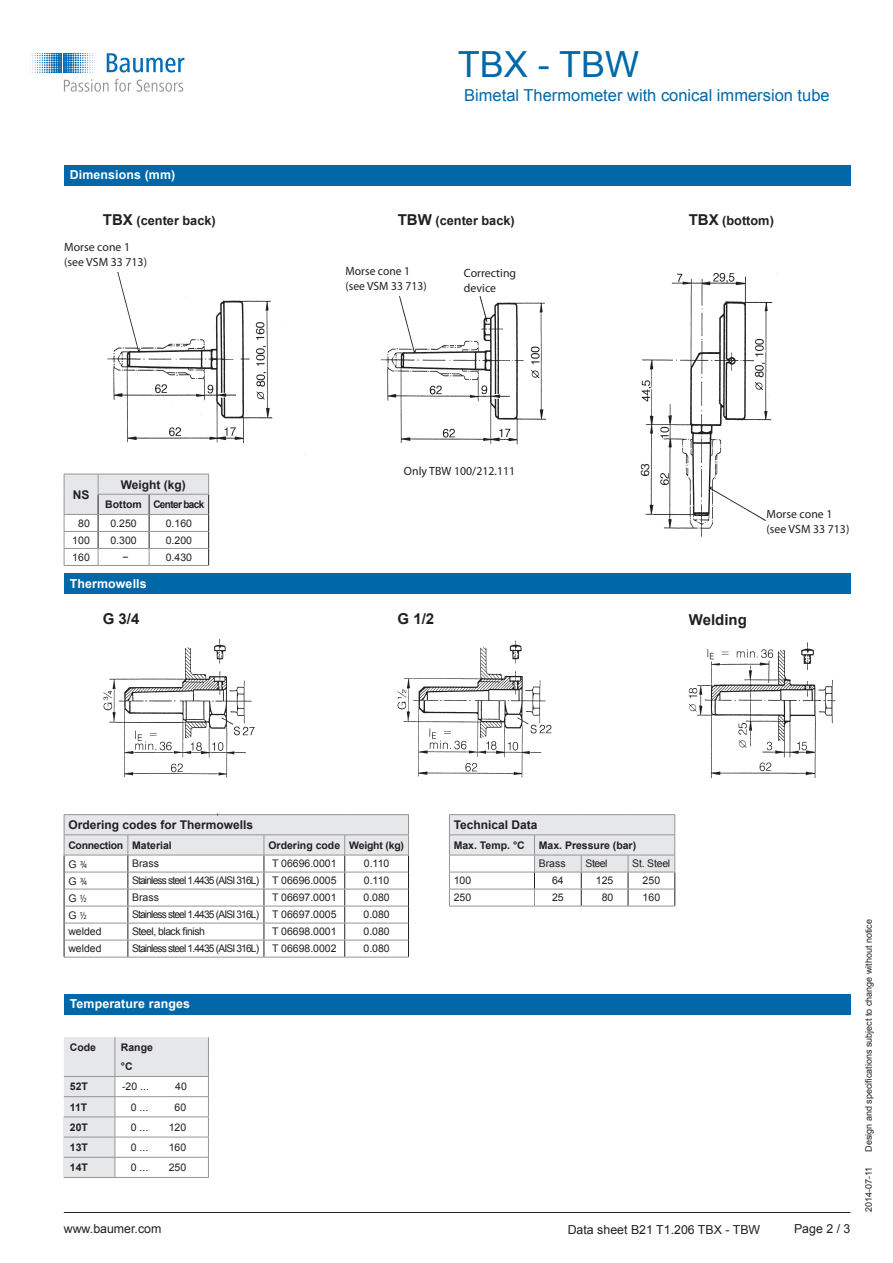
<style>
.page{position:relative;width:893px;height:1263px;background:#fff}
.page>*{position:absolute;margin:0;border:0;box-sizing:border-box;transform-origin:0 0}
.t1{font:36px "Arial";color:#0068a9}
.t2{font:16.5px "Arial";color:#0068a9}
.t3{font:700 15px "Arial";color:#231f20}
.t4{font:700 12.75px "Arial";color:#231f20}
.t5{font:12.3px "Arial";color:#231f20}
.t6{font:700 12.3px "Arial";letter-spacing:.01em;color:#fff}
.t7{font:12px/15px "Myriad Pro";letter-spacing:.005em;color:#231f20}
.t8{font:700 12px "Arial";color:#231f20}
.t9{font:12px/15px "Myriad Pro";letter-spacing:.005em;color:#231f20;scale:.96 1}
.t10{font:10.5px "Arial";color:#231f20}
.t11{font:10.5px "Arial";letter-spacing:-.08em;color:#231f20}
.t12{font:700 10.5px/19.6px "Arial";color:#231f20}
.t13{font:700 10.5px "Arial";letter-spacing:-.03em;color:#231f20}
.t14{font:10.5px "Arial";letter-spacing:-.05em;color:#231f20}
.t15{font:700 10.5px "Arial";letter-spacing:-.06em;color:#231f20}
.t16{font:9px "Arial";color:#231f20}
.s1{font-size:15px}
.s2{font-size:10.35px}
.s3{font-family:"Frutiger Next LT";font-stretch:condensed}
</style>
<div class="page">
<hr style="left:64px;top:1212px;width:786px;height:1px;background:#231f20">
<svg style="left:107px;top:53px;width:77px;height:20px"></svg>
<svg style="left:30px;top:53px;width:65px;height:20px"></svg>
<svg style="left:64px;top:79px;width:67px;height:13px"></svg>
<svg style="left:137px;top:80px;width:46px;height:12px"></svg>
<div style="left:64px;top:165px;width:786px;height:20px;background:#0068a9"></div>
<div style="left:64px;top:994px;width:786px;height:20px;background:#0068a9"></div>
<hr style="left:64px;top:1177px;width:51px;height:1px;background:#939598">
<hr style="left:115px;top:1177px;width:94px;height:1px;background:#939598">
<svg style="left:64px;top:1037px;width:145px;height:140px"></svg>
<img style="left:105px;top:272px;width:168px;height:172px">
<img style="left:304px;top:296px;width:242px;height:159px">
<img style="left:640px;top:273px;width:137px;height:264px">
<div style="left:769px;top:508px;width:124px;height:31px;background:#fff"></div>
<hr style="left:64px;top:814px;width:64px;height:1px;background:#939598">
<hr style="left:128px;top:814px;width:136px;height:1px;background:#939598">
<hr style="left:264px;top:814px;width:81px;height:1px;background:#939598">
<hr style="left:345px;top:814px;width:64px;height:1px;background:#939598">
<hr style="left:64px;top:957px;width:64px;height:1px;background:#939598">
<hr style="left:128px;top:957px;width:136px;height:1px;background:#939598">
<hr style="left:264px;top:957px;width:81px;height:1px;background:#939598">
<hr style="left:345px;top:957px;width:64px;height:1px;background:#939598">
<svg style="left:64px;top:815px;width:345px;height:142px"></svg>
<hr style="left:64px;top:889px;width:64px;height:1px;background:#939598">
<hr style="left:128px;top:889px;width:136px;height:1px;background:#939598">
<hr style="left:264px;top:889px;width:81px;height:1px;background:#939598">
<hr style="left:345px;top:889px;width:63px;height:1px;background:#939598">
<hr style="left:449px;top:814px;width:85px;height:1px;background:#939598">
<hr style="left:534px;top:814px;width:47px;height:1px;background:#939598">
<hr style="left:581px;top:814px;width:47px;height:1px;background:#939598">
<hr style="left:628px;top:814px;width:47px;height:1px;background:#939598">
<hr style="left:581px;top:906px;width:47px;height:1px;background:#939598">
<hr style="left:628px;top:906px;width:47px;height:1px;background:#939598">
<hr style="left:534px;top:906px;width:47px;height:1px;background:#939598">
<hr style="left:449px;top:906px;width:85px;height:1px;background:#939598">
<svg style="left:449px;top:815px;width:227px;height:91px"></svg>
<img style="left:88px;top:638px;width:173px;height:178px">
<img style="left:397px;top:640px;width:155px;height:138px">
<img style="left:688px;top:642px;width:148px;height:136px">
<div style="left:64px;top:573px;width:786px;height:20px;background:#0068a9"></div>
<hr style="left:64px;top:565px;width:34px;height:1px;background:#939598">
<hr style="left:149px;top:565px;width:60px;height:1px;background:#939598">
<hr style="left:98px;top:565px;width:51px;height:1px;background:#939598">
<svg style="left:64px;top:474px;width:145px;height:91px"></svg>
<p class="t6" style="left:70px;top:167px;width:107px">Dimensions (mm)</p>
<h1 class="t1" style="left:458px;top:40px;width:183px">TBX - TBW</h1>
<h2 class="t2" style="left:464px;top:85px;width:367px">Bimetal Thermometer with conical immersion tube</h2>
<p class="t4" style="left:103px;top:212px;width:114px"><span class="s1">TBX</span> (center back)</p>
<p class="t4" style="left:398px;top:212px;width:119px"><span class="s1">TBW</span> (center back)</p>
<p class="t4" style="left:689px;top:212px;width:87px"><span class="s1">TBX</span> (bottom)</p>
<p class="t7" style="left:64px;top:239px;width:84px">Morse cone 1 (see VSM 33 713)</p>
<p class="t9" style="left:345px;top:263px;width:86px">Morse cone 1 (see VSM 33 713)</p>
<p class="t7" style="left:464px;top:265px;width:54px">Correcting device</p>
<p class="t8" style="left:73px;top:486px;width:18px">NS</p>
<p class="t8" style="left:121px;top:476px;width:67px">Weight (kg)</p>
<p class="t15" style="left:105px;top:497px;width:101px">Bottom Center back</p>
<p class="t10" style="left:78px;top:516px;width:13px">80</p>
<p class="t10" style="left:110px;top:516px;width:28px">0.250</p>
<p class="t10" style="left:166px;top:516px;width:28px">0.160</p>
<p class="t10" style="left:72px;top:533px;width:19px">100</p>
<p class="t10" style="left:110px;top:533px;width:28px">0.300</p>
<p class="t10" style="left:166px;top:533px;width:28px">0.200</p>
<p class="t10" style="left:72px;top:550px;width:19px">160</p>
<p class="t10" style="left:123px;top:550px;width:8px">−</p>
<p class="t10" style="left:166px;top:550px;width:28px">0.430</p>
<p class="t9" style="left:70px;top:519px;width:86px">Morse cone 1 (see VSM 33 713)</p>
<p class="t7" style="left:404px;top:463px;width:113px">Only TBW 100/212.111</p>
<p class="t6" style="left:70px;top:575px;width:78px">Thermowells</p>
<h3 class="t3" style="left:103px;top:609px;width:38px">G 3/4</h3>
<h3 class="t3" style="left:398px;top:609px;width:38px">G 1/2</h3>
<h3 class="t3" style="left:689px;top:609px;width:60px">Welding</h3>
<p class="t7" style="left:766px;top:507px;width:84px">Morse cone 1 (see VSM 33 713)</p>
<p class="t8" style="left:68px;top:817px;width:186px">Ordering codes for Thermowells</p>
<p class="t13" style="left:68px;top:838px;width:105px">Connection Material</p>
<p class="t12" style="left:268px;top:836px;width:137px">Ordering code <span class="s2">Weight (kg)</span></p>
<p class="t10" style="left:68px;top:857px;width:21px">G <span class="s3">¾</span></p>
<p class="t10" style="left:132px;top:857px;width:28px">Brass</p>
<p class="t10" style="left:272px;top:857px;width:66px">T 06696.0001</p>
<p class="t10" style="left:364px;top:857px;width:27px">0.110</p>
<p class="t10" style="left:68px;top:874px;width:21px">G <span class="s3">¾</span></p>
<p class="t11" style="left:132px;top:874px;width:206px">Stainless steel 1.4435 (AISI 316L) T 06696.0005</p>
<p class="t10" style="left:364px;top:874px;width:27px">0.110</p>
<p class="t10" style="left:68px;top:891px;width:21px">G <span class="s3">½</span></p>
<p class="t10" style="left:132px;top:891px;width:28px">Brass</p>
<p class="t10" style="left:272px;top:891px;width:66px">T 06697.0001</p>
<p class="t10" style="left:363px;top:891px;width:28px">0.080</p>
<p class="t10" style="left:68px;top:908px;width:21px">G <span class="s3">½</span></p>
<p class="t11" style="left:132px;top:908px;width:206px">Stainless steel 1.4435 (AISI 316L) T 06697.0005</p>
<p class="t10" style="left:363px;top:908px;width:28px">0.080</p>
<p class="t10" style="left:68px;top:925px;width:35px">welded</p>
<p class="t14" style="left:132px;top:925px;width:74px">Steel, black finish</p>
<p class="t10" style="left:272px;top:925px;width:66px">T 06698.0001</p>
<p class="t10" style="left:363px;top:925px;width:28px">0.080</p>
<p class="t10" style="left:68px;top:942px;width:35px">welded</p>
<p class="t11" style="left:132px;top:942px;width:206px">Stainless steel 1.4435 (AISI 316L) T 06698.0002</p>
<p class="t10" style="left:363px;top:942px;width:28px">0.080</p>
<p class="t6" style="left:70px;top:996px;width:122px">Temperature ranges</p>
<p class="t12" style="left:70px;top:1038px;width:28px">Code</p>
<p class="t12" style="left:121px;top:1038px;width:34px">Range °C</p>
<p class="t12" style="left:70px;top:1077px;width:20px">52T</p>
<p class="t10" style="left:122px;top:1080px;width:28px">-20 ...</p>
<p class="t10" style="left:175px;top:1080px;width:13px">40</p>
<p class="t12" style="left:70px;top:1097px;width:19px">11T</p>
<p class="t10" style="left:131px;top:1100px;width:19px">0 ...</p>
<p class="t10" style="left:175px;top:1100px;width:13px">60</p>
<p class="t12" style="left:70px;top:1118px;width:20px">20T</p>
<p class="t10" style="left:131px;top:1120px;width:19px">0 ...</p>
<p class="t10" style="left:169px;top:1120px;width:19px">120</p>
<p class="t12" style="left:70px;top:1138px;width:20px">13T</p>
<p class="t10" style="left:131px;top:1140px;width:19px">0 ...</p>
<p class="t10" style="left:169px;top:1140px;width:19px">160</p>
<p class="t12" style="left:70px;top:1158px;width:20px">14T</p>
<p class="t10" style="left:131px;top:1161px;width:19px">0 ...</p>
<p class="t10" style="left:169px;top:1161px;width:19px">250</p>
<p class="t5" style="left:64px;top:1221px;width:99px">www.baumer.com</p>
<p class="t8" style="left:454px;top:817px;width:85px">Technical Data</p>
<p class="t12" style="left:454px;top:836px;width:73px">Max. Temp. °C</p>
<p class="t12" style="left:539px;top:836px;width:99px">Max. Pressure (bar)</p>
<p class="t10" style="left:539px;top:857px;width:28px">Brass</p>
<p class="t10" style="left:585px;top:857px;width:23px">Steel</p>
<p class="t10" style="left:632px;top:857px;width:40px">St. Steel</p>
<p class="t10" style="left:454px;top:874px;width:19px">100</p>
<p class="t10" style="left:552px;top:874px;width:13px">64</p>
<p class="t10" style="left:596px;top:874px;width:19px">125</p>
<p class="t10" style="left:643px;top:874px;width:19px">250</p>
<p class="t10" style="left:454px;top:891px;width:19px">250</p>
<p class="t10" style="left:552px;top:891px;width:13px">25</p>
<p class="t10" style="left:602px;top:891px;width:13px">80</p>
<p class="t10" style="left:643px;top:891px;width:19px">160</p>
<p class="t5" style="left:568px;top:1222px;width:194px">Data sheet B21 T1.206 TBX - TBW</p>
<p class="t5" style="left:794px;top:1221px;width:58px">Page 2 / 3</p>
<p class="t16" style="left:863px;top:1152px;width:234px;rotate:-90deg">Design and specifications subject to change without notice</p>
<p class="t16" style="left:863px;top:1212px;width:47px;rotate:-90deg">2014-07-11</p>
</div>
